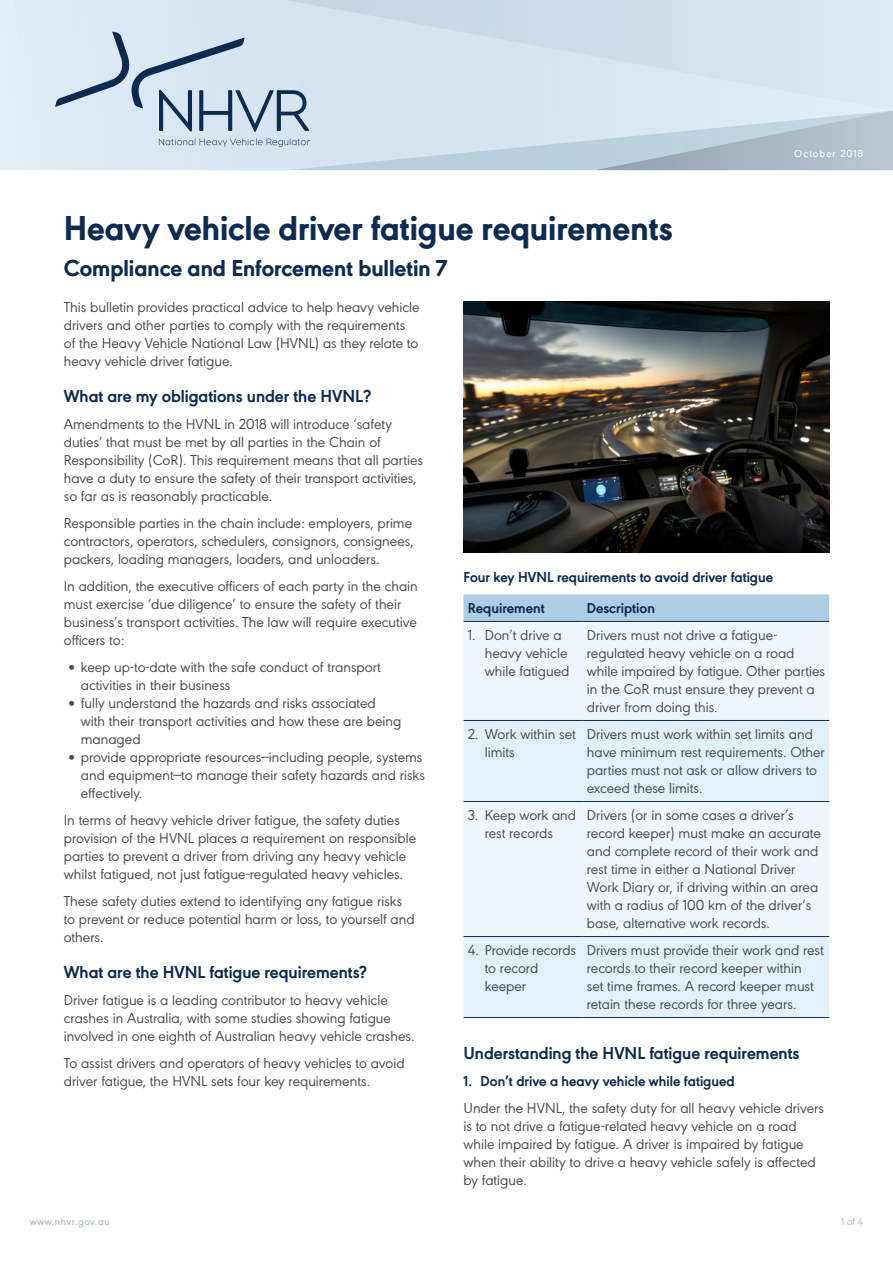
<style>
.page{position:relative;width:893px;height:1263px;background:#fff}
.page>*{position:absolute;margin:0;border:0;box-sizing:border-box;transform-origin:0 0}
.t1{font:800 36px "URW Geometric";color:#0d2b51}
.t2{font:800 24px "URW Geometric";color:#0d2b51}
.t3{font:700 18px "URW Geometric";color:#0d2b51}
.Table_Text{font:15px/18px "URW Geometric";color:#4b4c4d}
.Table_Text-2{font:700 15px "URW Geometric";color:#0d2b51}
.t4{font:500 10.5px "URW Geometric";letter-spacing:.05em;color:#a6b9c8}
.Date{font:500 10.5px "URW Geometric";letter-spacing:.1em;color:#fff}
.t5{font:10.5px "URW Geometric";color:#a6b9c8}
</style>
<div class="page">
<svg style="left:463px;top:594px;width:366px;height:27px;background:#adcde4"></svg>
<div style="left:463px;top:622px;width:366px;height:98px;background:#f0f7fc"></div>
<svg style="left:463px;top:721px;width:366px;height:296px;fill:#e1f0fa"></svg>
<hr style="left:463px;top:621px;width:120px;height:1px;background:#0d2b51">
<hr style="left:583px;top:621px;width:246px;height:1px;background:#0d2b51">
<hr style="left:463px;top:720px;width:120px;height:1px;background:#0d2b51">
<hr style="left:583px;top:720px;width:246px;height:1px;background:#0d2b51">
<hr style="left:463px;top:801px;width:120px;height:1px;background:#0d2b51">
<hr style="left:583px;top:801px;width:246px;height:1px;background:#0d2b51">
<hr style="left:463px;top:936px;width:120px;height:1px;background:#0d2b51">
<hr style="left:583px;top:936px;width:246px;height:1px;background:#0d2b51">
<hr style="left:463px;top:1017px;width:120px;height:1px;background:#0d2b51">
<hr style="left:583px;top:1017px;width:246px;height:1px;background:#0d2b51">
<svg style="left:0;top:0;width:893px;height:170px;background:#d5e4ef"></svg>
<svg style="left:55px;top:32px;width:838px;height:138px;background:#cadae7"></svg>
<img style="left:463px;top:302px;width:366px;height:251px">
<p class="Date" style="left:794px;top:146px;width:70px">October 2018</p>
<h1 class="t1" style="left:64px;top:201px;width:610px">Heavy vehicle driver fatigue requirements</h1>
<h2 class="t2" style="left:64px;top:250px;width:385px">Compliance and Enforcement bulletin 7</h2>
<p class="Table_Text" style="left:64px;top:296px;width:357px">This bulletin provides practical advice to help heavy vehicle drivers and other parties to comply with the requirements of the Heavy Vehicle National Law (HVNL) as they relate to heavy vehicle driver fatigue.</p>
<h3 class="t3" style="left:64px;top:382px;width:309px">What are my obligations under the HVNL?</h3>
<p class="Table_Text" style="left:64px;top:413px;width:361px">Amendments to the HVNL in 2018 will introduce ‘safety duties’ that must be met by all parties in the Chain of Responsibility (CoR). This requirement means that all parties have a duty to ensure the safety of their transport activities, so far as is reasonably practicable.</p>
<p class="Table_Text" style="left:64px;top:512px;width:351px;text-align:justify">Responsible parties in the chain include: employers, prime contractors, operators, schedulers, consignors, consignees, packers, loading managers, loaders, and unloaders.</p>
<p class="Table_Text" style="left:64px;top:575px;width:356px">In addition, the executive officers of each party in the chain must exercise ‘due diligence’ to ensure the safety of their business’s transport activities. The law will require executive officers to:</p>
<p class="Table_Text" style="left:81px;top:656px;width:302px;text-indent:-13px">• keep up-to-date with the safe conduct of transport activities in their business</p>
<p class="Table_Text" style="left:81px;top:692px;width:322px;text-indent:-13px">• fully understand the hazards and risks associated with their transport activities and how these are being managed</p>
<p class="Table_Text" style="left:81px;top:746px;width:346px;text-indent:-13px">• provide appropriate resources—including people, systems and equipment—to manage their safety hazards and risks effectively.</p>
<p class="Table_Text" style="left:64px;top:809px;width:354px">In terms of heavy vehicle driver fatigue, the safety duties provision of the HVNL places a requirement on responsible parties to prevent a driver from driving any heavy vehicle whilst fatigued, not just fatigue-regulated heavy vehicles.</p>
<p class="Table_Text" style="left:64px;top:890px;width:352px">These safety duties extend to identifying any fatigue risks to prevent or reduce potential harm or loss, to yourself and others.</p>
<h3 class="t3" style="left:64px;top:958px;width:304px">What are the HVNL fatigue requirements?</h3>
<p class="Table_Text" style="left:64px;top:989px;width:352px">Driver fatigue is a leading contributor to heavy vehicle crashes in Australia, with some studies showing fatigue involved in one eighth of Australian heavy vehicle crashes.</p>
<p class="Table_Text" style="left:64px;top:1052px;width:342px">To assist drivers and operators of heavy vehicles to avoid driver fatigue, the HVNL sets four key requirements.</p>
<h4 class="Table_Text-2" style="left:463px;top:565px;width:311px">Four key HVNL requirements to avoid driver fatigue</h4>
<p class="Table_Text-2" style="left:468px;top:597px;width:79px">Requirement</p>
<p class="Table_Text-2" style="left:587px;top:597px;width:70px">Description</p>
<p class="Table_Text" style="left:485px;top:625px;width:86px;text-indent:-17px">1. Don’t drive a heavy vehicle while fatigued</p>
<p class="Table_Text" style="left:587px;top:625px;width:240px">Drivers must not drive a fatigue&shy;regulated heavy vehicle on a road while impaired by fatigue. Other parties in the CoR must ensure they prevent a driver from doing this.</p>
<p class="Table_Text" style="left:485px;top:724px;width:92px;text-indent:-17px">2. Work within set limits</p>
<p class="Table_Text" style="left:587px;top:724px;width:240px">Drivers must work within set limits and have minimum rest requirements. Other parties must not ask or allow drivers to exceed these limits.</p>
<p class="Table_Text" style="left:468px;top:805px;width:110px;text-align:center">3. Keep work and rest records</p>
<p class="Table_Text" style="left:587px;top:805px;width:236px">Drivers (or in some cases a driver’s record keeper) must make an accurate and complete record of their work and rest time in either a National Driver Work Diary or, if driving within an area with a radius of 100 km of the driver’s base, alternative work records.</p>
<p class="Table_Text" style="left:485px;top:940px;width:93px;text-indent:-17px">4. Provide records to record keeper</p>
<p class="Table_Text" style="left:587px;top:940px;width:238px">Drivers must provide their work and rest records to their record keeper within<br>set time frames. A record keeper must retain these records for three years.</p>
<h3 class="t3" style="left:463px;top:1039px;width:337px">Understanding the HVNL fatigue requirements</h3>
<p class="Table_Text-2" style="left:463px;top:1069px;width:273px">1. Don’t drive a heavy vehicle while fatigued</p>
<p class="Table_Text" style="left:463px;top:1097px;width:362px">Under the HVNL, the safety duty for all heavy vehicle drivers is to not drive a fatigue-related heavy vehicle on a road while impaired by fatigue. A driver is impaired by fatigue when their ability to drive a heavy vehicle safely is affected by fatigue.</p>
<p class="t4" style="left:30px;top:1213px;width:81px">www.nhvr.gov.au</p>
<p class="t5" style="left:841px;top:1213px;width:23px">1 of 4</p>
</div>
